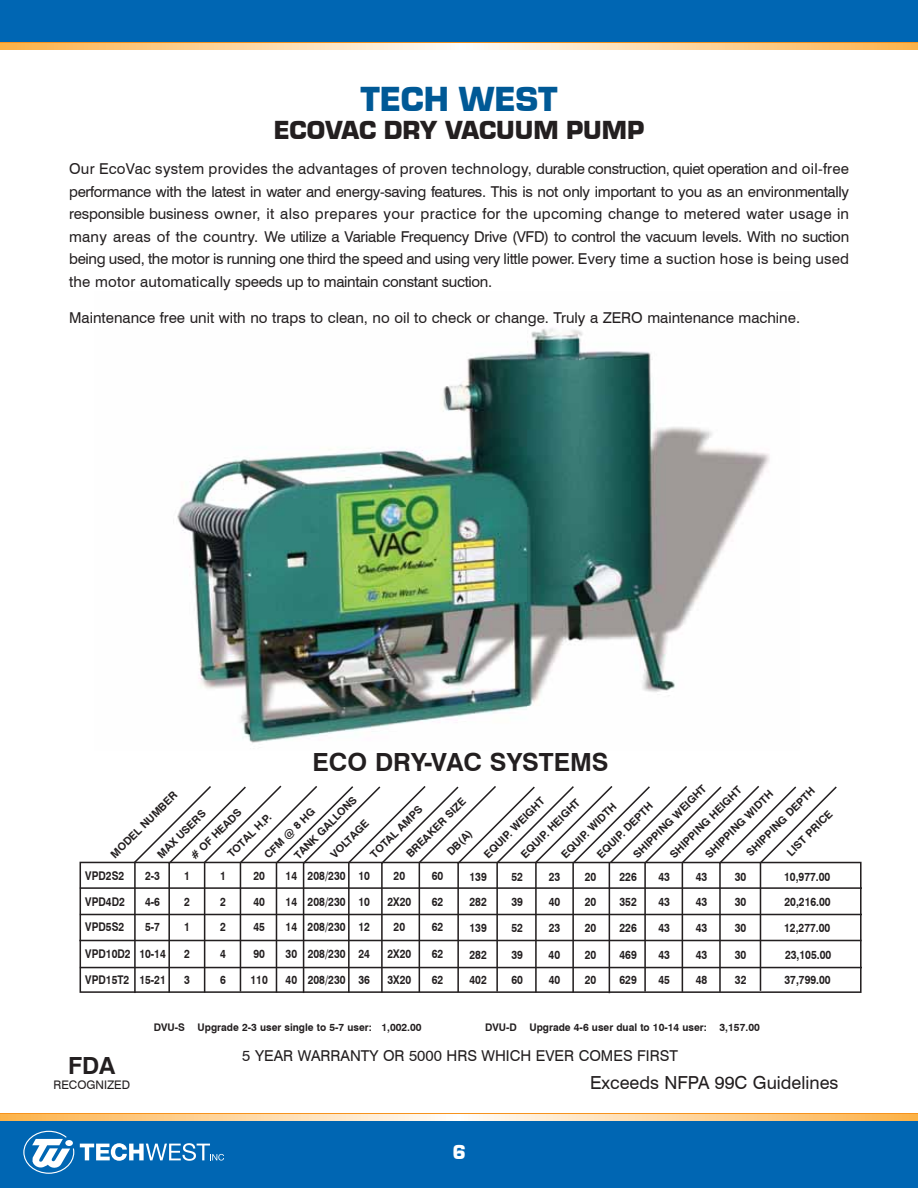
<style>
.page{position:relative;width:918px;height:1188px;background:#fff}
.page>*{position:absolute;margin:0;border:0;box-sizing:border-box;transform-origin:0 0}
.t1{font:36px "Eurostile T Black";color:#005996}
.t2{font:27px "Eurostile T Black";color:#231f20}
.t3{font:700 25.05px "Swiss 721 BT";color:#231f20}
.t4{font:700 23.7px "Swiss 721 BT";color:#231f20}
.t5{font:21px "Eurostile T Black";color:#fff}
.t6{font:18px "Swiss 721 BT";color:#231f20}
.t7{font:15px/22.5px "Swiss 721 BT";color:#231f20;text-align:justify}
.t8{font:700 12px "Swiss 721 BT";color:#231f20;scale:.85 1}
.t9{font:11.85px "Swiss 721 BT";color:#231f20}
.t10{font:700 10.65px/21.5px "Swiss 721 BT";color:#231f20}
.t11{font:700 10.5px "Swiss 721 BT";color:#231f20}
</style>
<div class="page">
<div style="left:0;top:0;width:918px;height:43px;background:#0066b3"></div>
<svg style="left:0;top:49px;width:918px;height:1px"></svg>
<svg style="left:0;top:43px;width:918px;height:6px"></svg>
<div style="left:0;top:1120px;width:918px;height:68px;background:#0066b3"></div>
<svg style="left:0;top:1113px;width:918px;height:8px"></svg>
<svg style="left:0;top:1114px;width:918px;height:6px"></svg>
<svg style="left:23px;top:1131px;width:51px;height:43px"></svg>
<svg style="left:80px;top:1143px;width:144px;height:18px"></svg>
<img style="left:177px;top:328px;width:593px;height:415px">
<div style="left:80px;top:862px;width:782px;height:131px;border:2px solid #231f20"></div>
<hr style="left:80px;top:887px;width:782px;height:2px;background:#231f20">
<hr style="left:80px;top:914px;width:782px;height:1px;background:#231f20">
<hr style="left:80px;top:967px;width:782px;height:1px;background:#231f20">
<hr style="left:134px;top:863px;width:2px;height:130px;background:#231f20">
<hr style="left:168px;top:863px;width:2px;height:130px;background:#231f20">
<hr style="left:240px;top:863px;width:1px;height:129px;background:#231f20">
<hr style="left:381px;top:863px;width:2px;height:130px;background:#231f20">
<hr style="left:457px;top:863px;width:2px;height:129px;background:#231f20">
<hr style="left:496px;top:863px;width:2px;height:129px;background:#231f20">
<hr style="left:535px;top:863px;width:2px;height:130px;background:#231f20">
<hr style="left:572px;top:863px;width:2px;height:130px;background:#231f20">
<hr style="left:609px;top:863px;width:1px;height:130px;background:#231f20">
<hr style="left:644px;top:863px;width:2px;height:129px;background:#231f20">
<hr style="left:719px;top:863px;width:2px;height:129px;background:#231f20">
<hr style="left:682px;top:863px;width:1px;height:129px;background:#231f20">
<hr style="left:760px;top:863px;width:1px;height:128px;background:#231f20">
<hr style="left:276px;top:863px;width:1px;height:130px;background:#231f20">
<hr style="left:303px;top:863px;width:1px;height:130px;background:#231f20">
<hr style="left:348px;top:863px;width:2px;height:130px;background:#231f20">
<hr style="left:204px;top:862px;width:1px;height:131px;background:#231f20">
<hr style="left:419px;top:862px;width:1px;height:130px;background:#231f20">
<svg style="left:132px;top:785px;width:706px;height:81px"></svg>
<hr style="left:79px;top:940px;width:783px;height:1px;background:#231f20">
<h1 class="t1" style="left:360px;top:85px;width:199px">TECH WEST</h1>
<h2 class="t2" style="left:274px;top:120px;width:372px">ECOVAC DRY VACUUM PUMP</h2>
<p class="t7" style="left:69px;top:158px;width:782px">Our EcoVac system provides the advantages of proven technology, durable construction, quiet operation and oil-free performance with the latest in water and energy-saving features. This is not only important to you as an environmentally responsible business owner, it also prepares your practice for the upcoming change to metered water usage in many areas of the country. We utilize a Variable Frequency Drive (VFD) to control the vacuum levels. With no suction being used, the motor is running one third the speed and using very little power. Every time a suction hose is being used the motor automatically speeds up to maintain constant suction.</p>
<p class="t7" style="left:69px;top:306px;width:732px">Maintenance free unit with no traps to clean, no oil to check or change. Truly a ZERO maintenance machine.</p>
<h3 class="t3" style="left:312px;top:747px;width:298px">ECO DRY-VAC SYSTEMS</h3>
<p class="t10" style="left:105px;top:849px;width:91px;rotate:-45deg">MODEL NUMBER</p>
<p class="t10" style="left:273px;top:834px;width:85px;text-indent:-21px;rotate:-45deg">CFM @ 8 HG<br>TANK GALLONS</p>
<p class="t10" style="left:401px;top:848px;width:80px;rotate:-45deg">BREAKER SIZE</p>
<p class="t10" style="left:365px;top:848px;width:70px;rotate:-45deg">TOTAL AMPS</p>
<p class="t10" style="left:185px;top:850px;width:69px;rotate:-45deg"># OF HEADS</p>
<p class="t10" style="left:152px;top:849px;width:65px;rotate:-45deg">MAX USERS</p>
<p class="t10" style="left:222px;top:848px;width:58px;rotate:-45deg">TOTAL H.P.</p>
<p class="t10" style="left:325px;top:849px;width:51px;rotate:-45deg">VOLTAGE</p>
<p class="t10" style="left:441px;top:846px;width:32px;rotate:-45deg">DB(A)</p>
<p class="t10" style="left:627px;top:849px;width:100px;rotate:-45deg">SHIPPING WEIGHT</p>
<p class="t10" style="left:664px;top:849px;width:98px;rotate:-45deg">SHIPPING HEIGHT</p>
<p class="t10" style="left:741px;top:846px;width:93px;rotate:-45deg">SHIPPING DEPTH</p>
<p class="t10" style="left:700px;top:849px;width:92px;rotate:-45deg">SHIPPING WIDTH</p>
<p class="t10" style="left:478px;top:849px;width:82px;rotate:-45deg">EQUIP. WEIGHT</p>
<p class="t10" style="left:515px;top:849px;width:80px;rotate:-45deg">EQUIP. HEIGHT</p>
<p class="t10" style="left:591px;top:849px;width:75px;rotate:-45deg">EQUIP. DEPTH</p>
<p class="t10" style="left:555px;top:849px;width:75px;rotate:-45deg">EQUIP. WIDTH</p>
<p class="t10" style="left:781px;top:846px;width:61px;rotate:-45deg">LIST PRICE</p>
<p class="t8" style="left:85px;top:869px;width:47px">VPD2S2</p>
<p class="t8" style="left:145px;top:869px;width:19px">2-3</p>
<p class="t8" style="left:184px;top:869px;width:8px">1</p>
<p class="t8" style="left:220px;top:869px;width:8px">1</p>
<p class="t8" style="left:253px;top:869px;width:15px">20</p>
<p class="t8" style="left:286px;top:869px;width:101px">14 208/230 10</p>
<p class="t8" style="left:394px;top:869px;width:15px">20</p>
<p class="t8" style="left:432px;top:869px;width:15px">60</p>
<p class="t8" style="left:469px;top:869px;width:22px">139</p>
<p class="t8" style="left:511px;top:869px;width:15px">52</p>
<p class="t8" style="left:549px;top:869px;width:15px">23</p>
<p class="t8" style="left:585px;top:869px;width:15px">20</p>
<p class="t8" style="left:619px;top:869px;width:22px">226</p>
<p class="t8" style="left:658px;top:869px;width:15px">43</p>
<p class="t8" style="left:696px;top:869px;width:15px">43</p>
<p class="t8" style="left:735px;top:869px;width:15px">30</p>
<p class="t8" style="left:784px;top:869px;width:56px">10,977.00</p>
<p class="t8" style="left:85px;top:894px;width:48px">VPD4D2</p>
<p class="t8" style="left:145px;top:894px;width:19px">4-6</p>
<p class="t8" style="left:184px;top:894px;width:8px">2</p>
<p class="t8" style="left:220px;top:894px;width:8px">2</p>
<p class="t8" style="left:253px;top:894px;width:15px">40</p>
<p class="t8" style="left:286px;top:894px;width:101px">14 208/230 10</p>
<p class="t8" style="left:388px;top:894px;width:29px">2X20</p>
<p class="t8" style="left:432px;top:894px;width:15px">62</p>
<p class="t8" style="left:469px;top:894px;width:22px">282</p>
<p class="t8" style="left:511px;top:894px;width:15px">39</p>
<p class="t8" style="left:549px;top:894px;width:15px">40</p>
<p class="t8" style="left:585px;top:894px;width:15px">20</p>
<p class="t8" style="left:619px;top:894px;width:22px">352</p>
<p class="t8" style="left:658px;top:894px;width:15px">43</p>
<p class="t8" style="left:696px;top:894px;width:15px">43</p>
<p class="t8" style="left:735px;top:894px;width:15px">30</p>
<p class="t8" style="left:784px;top:894px;width:56px">20,216.00</p>
<p class="t8" style="left:85px;top:920px;width:47px">VPD5S2</p>
<p class="t8" style="left:145px;top:920px;width:19px">5-7</p>
<p class="t8" style="left:184px;top:920px;width:8px">1</p>
<p class="t8" style="left:220px;top:920px;width:8px">2</p>
<p class="t8" style="left:253px;top:920px;width:15px">45</p>
<p class="t8" style="left:286px;top:920px;width:101px">14 208/230 12</p>
<p class="t8" style="left:394px;top:920px;width:15px">20</p>
<p class="t8" style="left:432px;top:920px;width:15px">62</p>
<p class="t8" style="left:469px;top:920px;width:22px">139</p>
<p class="t8" style="left:511px;top:920px;width:15px">52</p>
<p class="t8" style="left:549px;top:920px;width:15px">23</p>
<p class="t8" style="left:585px;top:920px;width:15px">20</p>
<p class="t8" style="left:619px;top:920px;width:22px">226</p>
<p class="t8" style="left:658px;top:920px;width:15px">43</p>
<p class="t8" style="left:696px;top:920px;width:15px">43</p>
<p class="t8" style="left:735px;top:920px;width:15px">30</p>
<p class="t8" style="left:784px;top:920px;width:56px">12,277.00</p>
<p class="t8" style="left:85px;top:947px;width:96px">VPD10D2 10-14</p>
<p class="t8" style="left:184px;top:947px;width:8px">2</p>
<p class="t8" style="left:220px;top:947px;width:8px">4</p>
<p class="t8" style="left:253px;top:947px;width:15px">90</p>
<p class="t8" style="left:286px;top:947px;width:101px">30 208/230 24</p>
<p class="t8" style="left:388px;top:947px;width:29px">2X20</p>
<p class="t8" style="left:432px;top:947px;width:15px">62</p>
<p class="t8" style="left:469px;top:947px;width:22px">282</p>
<p class="t8" style="left:511px;top:947px;width:15px">39</p>
<p class="t8" style="left:549px;top:947px;width:15px">40</p>
<p class="t8" style="left:585px;top:947px;width:15px">20</p>
<p class="t8" style="left:619px;top:947px;width:22px">469</p>
<p class="t8" style="left:658px;top:947px;width:15px">43</p>
<p class="t8" style="left:696px;top:947px;width:15px">43</p>
<p class="t8" style="left:735px;top:947px;width:15px">30</p>
<p class="t8" style="left:785px;top:947px;width:56px">23,105.00</p>
<p class="t8" style="left:85px;top:972px;width:96px">VPD15T2 15-21</p>
<p class="t8" style="left:184px;top:972px;width:8px">3</p>
<p class="t8" style="left:220px;top:972px;width:8px">6</p>
<p class="t8" style="left:250px;top:972px;width:22px">110</p>
<p class="t8" style="left:286px;top:972px;width:101px">40 208/230 36</p>
<p class="t8" style="left:388px;top:972px;width:29px">3X20</p>
<p class="t8" style="left:432px;top:972px;width:15px">62</p>
<p class="t8" style="left:469px;top:972px;width:22px">402</p>
<p class="t8" style="left:511px;top:972px;width:15px">60</p>
<p class="t8" style="left:549px;top:972px;width:15px">40</p>
<p class="t8" style="left:585px;top:972px;width:15px">20</p>
<p class="t8" style="left:619px;top:972px;width:22px">629</p>
<p class="t8" style="left:658px;top:972px;width:15px">45</p>
<p class="t8" style="left:696px;top:972px;width:15px">48</p>
<p class="t8" style="left:735px;top:972px;width:15px">32</p>
<p class="t8" style="left:784px;top:972px;width:56px">37,799.00</p>
<h3 class="t4" style="left:68px;top:1052px;width:49px">FDA</h3>
<p class="t9" style="left:54px;top:1078px;width:78px">RECOGNIZED</p>
<p class="t11" style="left:154px;top:1021px;width:269px">DVU-S Upgrade 2-3 user single to 5-7 user: 1,002.00</p>
<p class="t11" style="left:485px;top:1021px;width:276px">DVU-D Upgrade 4-6 user dual to 10-14 user: 3,157.00</p>
<p class="t7" style="left:242px;top:1045px;width:437px">5 YEAR WARRANTY OR 5000 HRS WHICH EVER COMES FIRST</p>
<h3 class="t5" style="left:452px;top:1145px;width:15px">6</h3>
<p class="t6" style="left:590px;top:1071px;width:250px">Exceeds NFPA 99C Guidelines</p>
</div>
